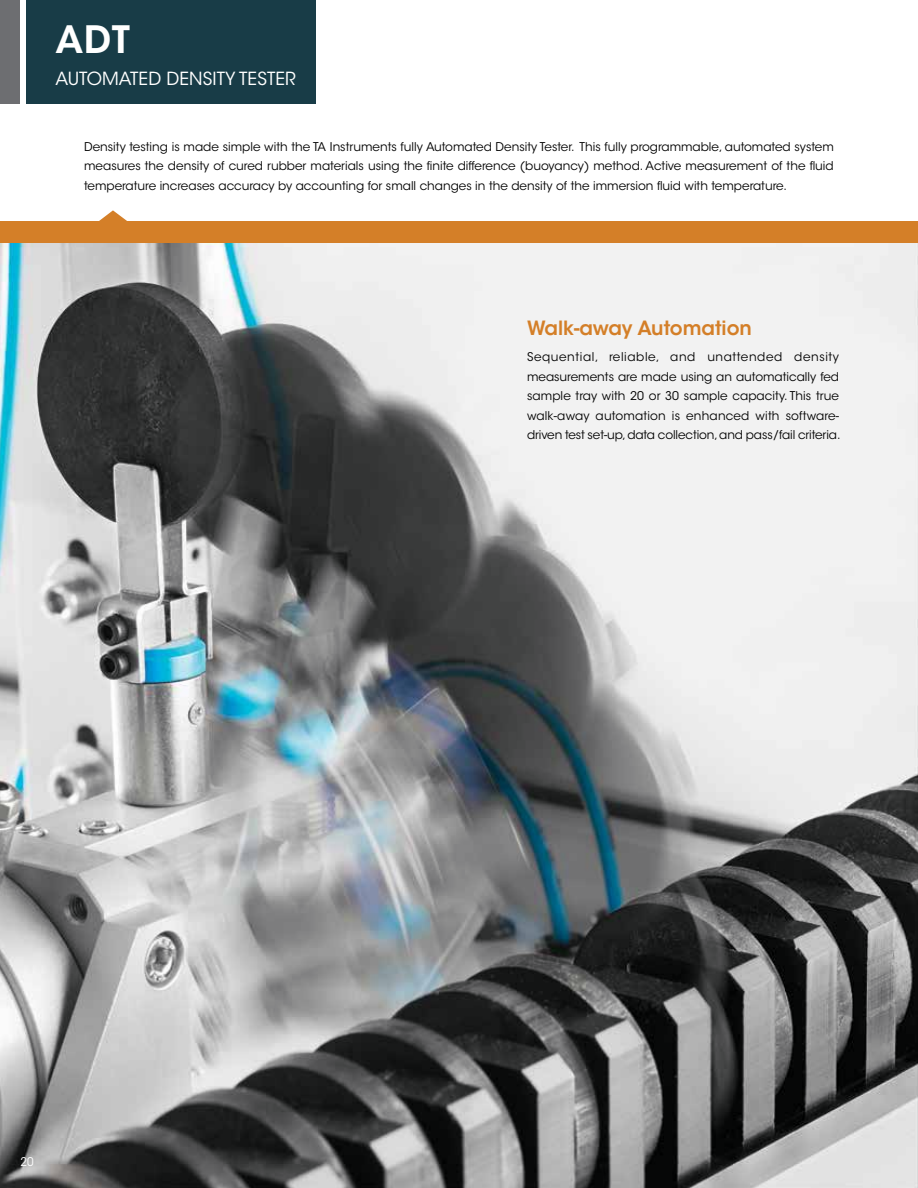
<style>
.page{position:relative;width:918px;height:1188px;background:#fff}
.page>*{position:absolute;margin:0;border:0;box-sizing:border-box;transform-origin:0 0}
.t1{font:600 37.5px "ITC Avant Garde Std";color:#fff}
.t2{font:600 19.5px "ITC Avant Garde Std";color:#d47f28}
.t3{font:18px "ITC Avant Garde Std";letter-spacing:.005em;color:#fff}
.t4{font:12px/19.5px "ITC Avant Garde Std";color:#000;text-align:justify}
.t5{font:12px "ITC Avant Garde Std";color:#fff;scale:.95 1}
</style>
<div class="page">
<img style="left:0;top:243px;width:918px;height:945px">
<svg style="left:99px;top:210px;width:28px;height:11px"></svg>
<div style="left:0;top:221px;width:918px;height:22px;background:#d47f28"></div>
<div style="left:0;top:0;width:20px;height:103px;background:#6d6e71"></div>
<div style="left:26px;top:0;width:289px;height:103px;background:#183c47"></div>
<h1 class="t1" style="left:55px;top:16px;width:76px">ADT</h1>
<h3 class="t3" style="left:55px;top:67px;width:37px">Automat</h3>
<h3 class="t3" style="left:139px;top:67px;width:154px">ed Density Tester</h3>
<p class="t4" style="left:84px;top:137px;width:751px">Density testing is made simple with the TA Instruments fully Automated Density Tester. This fully programmable, automated system measures the density of cured rubber materials using the finite difference (buoyancy) method. Active measurement of the fluid temperature increases accuracy by accounting for small changes in the density of the immersion fluid with temperature.</p>
<h2 class="t2" style="left:527px;top:316px;width:226px">Walk-away Automation</h2>
<p class="t4" style="left:527px;top:348px;width:315px">Sequential, reliable, and unattended density measurements are made using an automatically fed sample tray with 20 or 30 sample capacity. This true walk-away automation is enhanced with software&shy;driven test set-up, data collection, and pass/fail criteria.</p>
<p class="t5" style="left:21px;top:1154px;width:15px">20</p>
</div>
